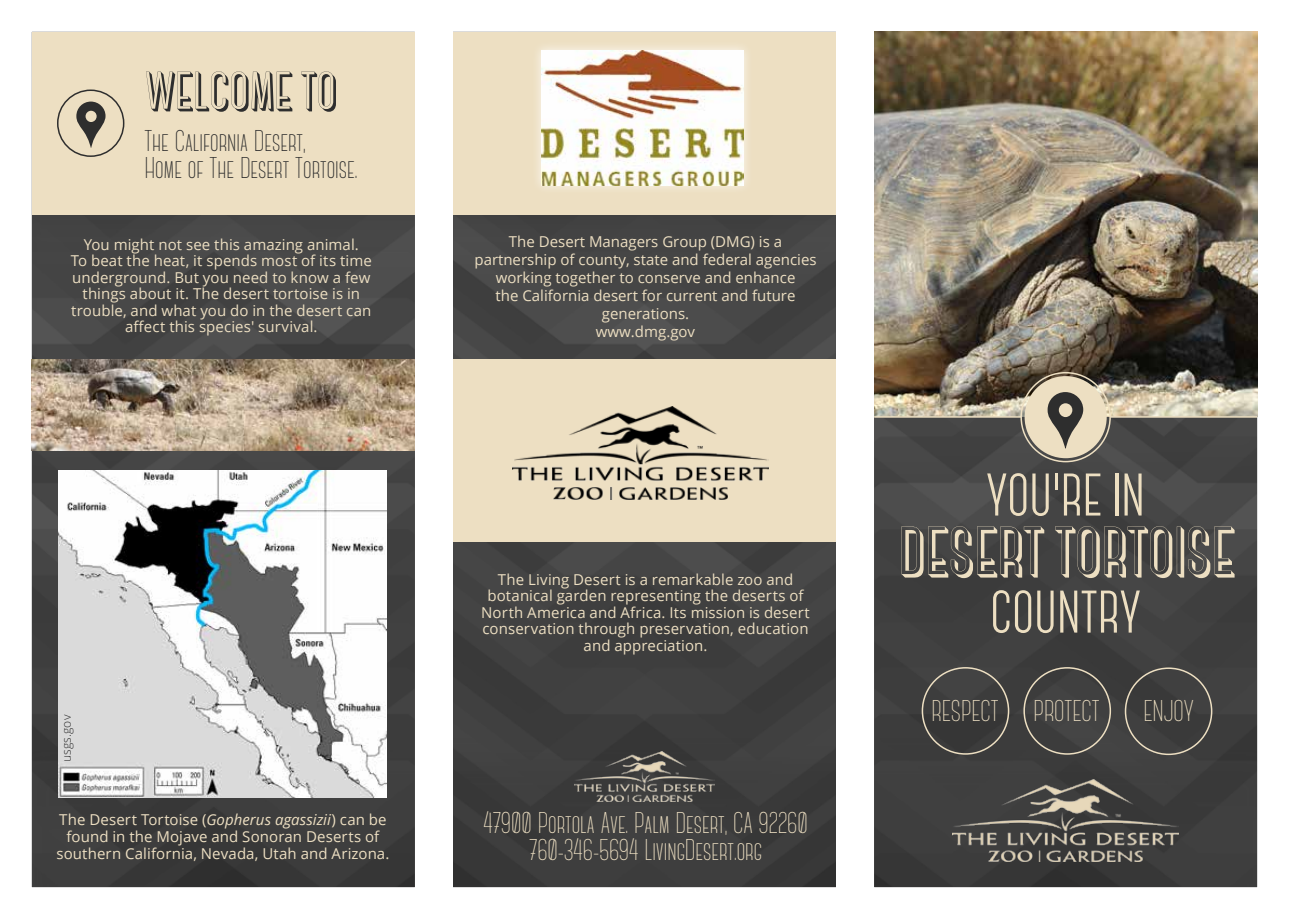
<style>
.page{position:relative;width:1289px;height:919px;background:#fff}
.page>*{position:absolute;margin:0;border:0;box-sizing:border-box;transform-origin:0 0}
.t1{font:82.5px "Modern Pictograms";color:#2e2e2e}
.t2{font:67.5px "Canter Bold 3 D";color:#eddfc2}
.t3{font:67.5px "Modern Pictograms";color:#2e2e2e}
.t4{font:700 60px "Canter";color:#eddfc2}
.t5{font:52.5px "Canter Bold 3 D";color:#2e2e2e}
.t6{font:300 30px/27px "Canter";color:#eddfc2;text-align:center}
.t7{font:300 30px/27px "Canter";color:#2e2e2e}
.t8{font:15px/16.5px "Open Sans";letter-spacing:.005em;color:#eddfc2;text-align:center}
.t9{font:300 12px "Open Sans";letter-spacing:.015em;color:#2e2e2e}
.s1{font-style:italic}
.s2{font-family:"Bank Gothic BT";font-weight:300}
</style>
<div class="page">
<img style="left:32px;top:32px;width:1224px;height:855px">
<div style="left:32px;top:32px;width:383px;height:182px;background:#eddfc2"></div>
<div style="left:453px;top:32px;width:383px;height:182px;background:#eddfc2"></div>
<div style="left:453px;top:359px;width:383px;height:182px;background:#eddfc2"></div>
<img style="left:58px;top:470px;width:328px;height:327px">
<div style="left:531px;top:41px;width:222px;height:154px;background:#fff;opacity:.75"></div>
<img style="left:541px;top:50px;width:202px;height:135px">
<div style="left:1024px;top:376px;width:82px;height:82px;background:#eddfc2;border-radius:50%"></div>
<div style="left:1020px;top:372px;width:90px;height:90px;border:2px solid #eddfc2;border-radius:50%"></div>
<hr style="left:874px;top:416px;width:146px;height:1px;background:#eddfc2">
<hr style="left:1110px;top:416px;width:146px;height:1px;background:#eddfc2">
<div style="left:921px;top:667px;width:88px;height:87px;border:2px solid #eddfc2;border-radius:50%"></div>
<div style="left:57px;top:89px;width:67px;height:68px;border:2px solid #2e2e2e;border-radius:50%"></div>
<div style="left:1023px;top:667px;width:88px;height:87px;border:2px solid #eddfc2;border-radius:50%"></div>
<div style="left:1124px;top:667px;width:88px;height:88px;border:2px solid #eddfc2;border-radius:50%"></div>
<img style="left:952px;top:779px;width:226px;height:82px">
<img style="left:575px;top:751px;width:139px;height:50px">
<img style="left:512px;top:406px;width:256px;height:94px">
<img style="left:32px;top:360px;width:383px;height:90px">
<h2 class="t3" style="left:72px;top:93px;width:38px">,</h2>
<h3 class="t5" style="left:144px;top:64px;width:193px">WELCOME TO</h3>
<h3 class="t7" style="left:144px;top:128px;width:214px">The California Desert,<br>Home of The Desert Tortoise.</h3>
<p class="t8" style="left:71px;top:235px;width:302px">You might not see this amazing animal.<br>To beat the heat, it spends most of its time underground. But you need to know a few things about it. The desert tortoise is in trouble, and what you do in the desert can affect this species' survival.</p>
<p class="t9" style="left:58px;top:762px;width:49px;rotate:-90deg">usgs.gov</p>
<p class="t8" style="left:56px;top:811px;width:334px">The Desert Tortoise (<span class="s1">Gopherus agassizii</span>) can be found in the Mojave and Sonoran Deserts of southern California, Nevada, Utah and Arizona.</p>
<p class="t8" style="left:474px;top:232px;width:344px;line-height:18px">The Desert Managers Group (DMG) is a partnership of county, state and federal agencies working together to conserve and enhance<br>the California desert for current and future generations.<br>www.dmg.gov</p>
<p class="t8" style="left:481px;top:570px;width:330px">The Living Desert is a remarkable zoo and botanical garden representing the deserts of North America and Africa. Its mission is desert conservation through preservation, education and appreciation.</p>
<h3 class="t6" style="left:483px;top:809px;width:326px">47900 Portola Ave. Palm Desert, CA 92260<br>760-346-5694 LivingDesert.org</h3>
<h1 class="t1" style="left:1042px;top:381px;width:46px">,</h1>
<h3 class="t4" style="left:986px;top:465px;width:160px">YOU<span class="s2">'</span>RE IN</h3>
<h2 class="t2" style="left:897px;top:516px;width:338px">DESERT TORTOISE</h2>
<h3 class="t4" style="left:990px;top:582px;width:152px">COUNTRY</h3>
<h3 class="t6" style="left:931px;top:697px;width:170px">RESPECT PROTECT</h3>
<h3 class="t6" style="left:1143px;top:697px;width:52px">ENJOY</h3>
</div>
